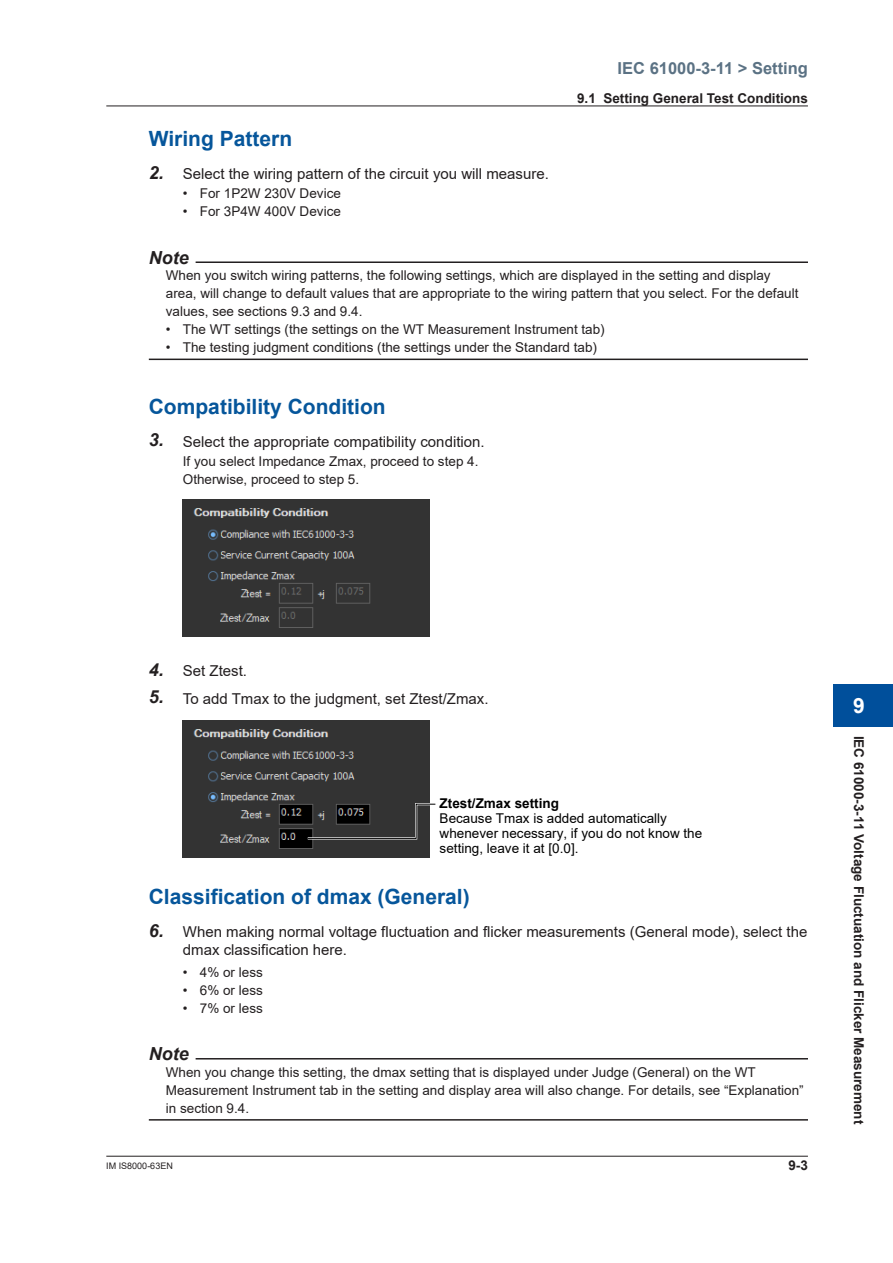
<style>
.page{position:relative;width:893px;height:1263px;background:#fff}
.page>*{position:absolute;margin:0;border:0;box-sizing:border-box;transform-origin:0 0}
.t1{font:700 21px "Arial";color:#06569b}
.t2{font:700 21px "Arial";color:#fff}
.t3{font:italic 700 18px "Arial";color:#231f20}
.t4{font:700 16.5px "Arial";color:#5b7284}
.t5{font:15px/18px "Arial";color:#231f20}
.t6{font:13.5px/18px "Arial";color:#231f20}
.t7{font:13.5px/15px "Arial";color:#000}
.t8{font:700 13.5px "Arial";color:#231f20}
.t9{font:700 13.5px "Arial";color:#000}
.t10{font:9px "Arial";color:#231f20}
.s1{font-weight:700;font-style:italic;font-size:18px}
</style>
<div class="page">
<hr style="left:106px;top:1156px;width:702px;height:1px;background:#231f20">
<div style="left:833px;top:685px;width:60px;height:42px;background:#004f9b"></div>
<hr style="left:106px;top:106px;width:702px;height:1px;background:#231f20">
<hr style="left:196px;top:261px;width:612px;height:2px;background:#231f20">
<hr style="left:149px;top:359px;width:659px;height:1px;background:#231f20">
<hr style="left:196px;top:1058px;width:612px;height:1px;background:#231f20">
<hr style="left:149px;top:1119px;width:659px;height:1px;background:#231f20">
<img style="left:183px;top:499px;width:246px;height:138px">
<img style="left:183px;top:720px;width:246px;height:138px">
<svg style="left:305px;top:802px;width:131px;height:39px;background:#3e3e3e"></svg>
<p class="t4" style="left:618px;top:56px;width:192px">IEC 61000-3-11 &gt; Setting</p>
<p class="t8" style="left:577px;top:89px;width:232px">9.1 Setting General Test Conditions</p>
<h1 class="t1" style="left:149px;top:124px;width:145px">Wiring Pattern</h1>
<p class="t5" style="left:149px;top:165px;width:402px"><span class="s1">2.</span> Select the wiring pattern of the circuit you will measure.</p>
<p class="t6" style="left:183px;top:184px;width:160px">• For 1P2W 230V Device</p>
<p class="t6" style="left:183px;top:202px;width:160px">• For 3P4W 400V Device</p>
<h2 class="t3" style="left:149px;top:245px;width:41px">Note</h2>
<p class="t6" style="left:166px;top:266px;width:634px">When you switch wiring patterns, the following settings, which are displayed in the setting and display area, will change to default values that are appropriate to the wiring pattern that you select. For the default values, see sections 9.3 and 9.4.</p>
<p class="t6" style="left:166px;top:320px;width:440px">• The WT settings (the settings on the WT Measurement Instrument tab)</p>
<p class="t6" style="left:166px;top:338px;width:433px">• The testing judgment conditions (the settings under the Standard tab)</p>
<h1 class="t1" style="left:149px;top:392px;width:238px">Compatibility Condition</h1>
<p class="t5" style="left:149px;top:432px;width:337px"><span class="s1">3.</span> Select the appropriate compatibility condition.</p>
<p class="t6" style="left:183px;top:452px;width:297px">If you select Impedance Zmax, proceed to step 4.<br>Otherwise, proceed to step 5.</p>
<p class="t5" style="left:149px;top:662px;width:100px"><span class="s1">4.</span> Set Ztest.</p>
<p class="t5" style="left:149px;top:689px;width:341px"><span class="s1">5.</span> To add Tmax to the judgment, set Ztest/Zmax.</p>
<p class="t9" style="left:440px;top:794px;width:121px">Ztest/Zmax setting</p>
<p class="t7" style="left:440px;top:811px;width:264px">Because Tmax is added automatically whenever necessary, if you do not know the setting, leave it at [0.0].</p>
<h1 class="t1" style="left:149px;top:882px;width:322px">Classification of dmax (General)</h1>
<p class="t5" style="left:183px;top:923px;width:626px;text-indent:-34px"><span class="s1">6.</span> When making normal voltage fluctuation and flicker measurements (General mode), select the dmax classification here.</p>
<p class="t6" style="left:183px;top:963px;width:82px">• 4% or less</p>
<p class="t6" style="left:183px;top:981px;width:82px">• 6% or less</p>
<p class="t6" style="left:183px;top:999px;width:82px">• 7% or less</p>
<h2 class="t3" style="left:149px;top:1042px;width:41px">Note</h2>
<p class="t6" style="left:166px;top:1063px;width:639px">When you change this setting, the dmax setting that is displayed under Judge (General) on the WT<br>Measurement Instrument tab in the setting and display area will also change. For details, see “Explanation” in section 9.4.</p>
<p class="t10" style="left:106px;top:1159px;width:68px">IM IS8000-63EN</p>
<p class="t8" style="left:788px;top:1155px;width:21px">9-3</p>
<h1 class="t2" style="left:853px;top:691px;width:13px">9</h1>
<p class="t8" style="left:868px;top:736px;width:390px;rotate:90deg">IEC 61000-3-11 Voltage Fluctuation and Flicker Measurement</p>
</div>
